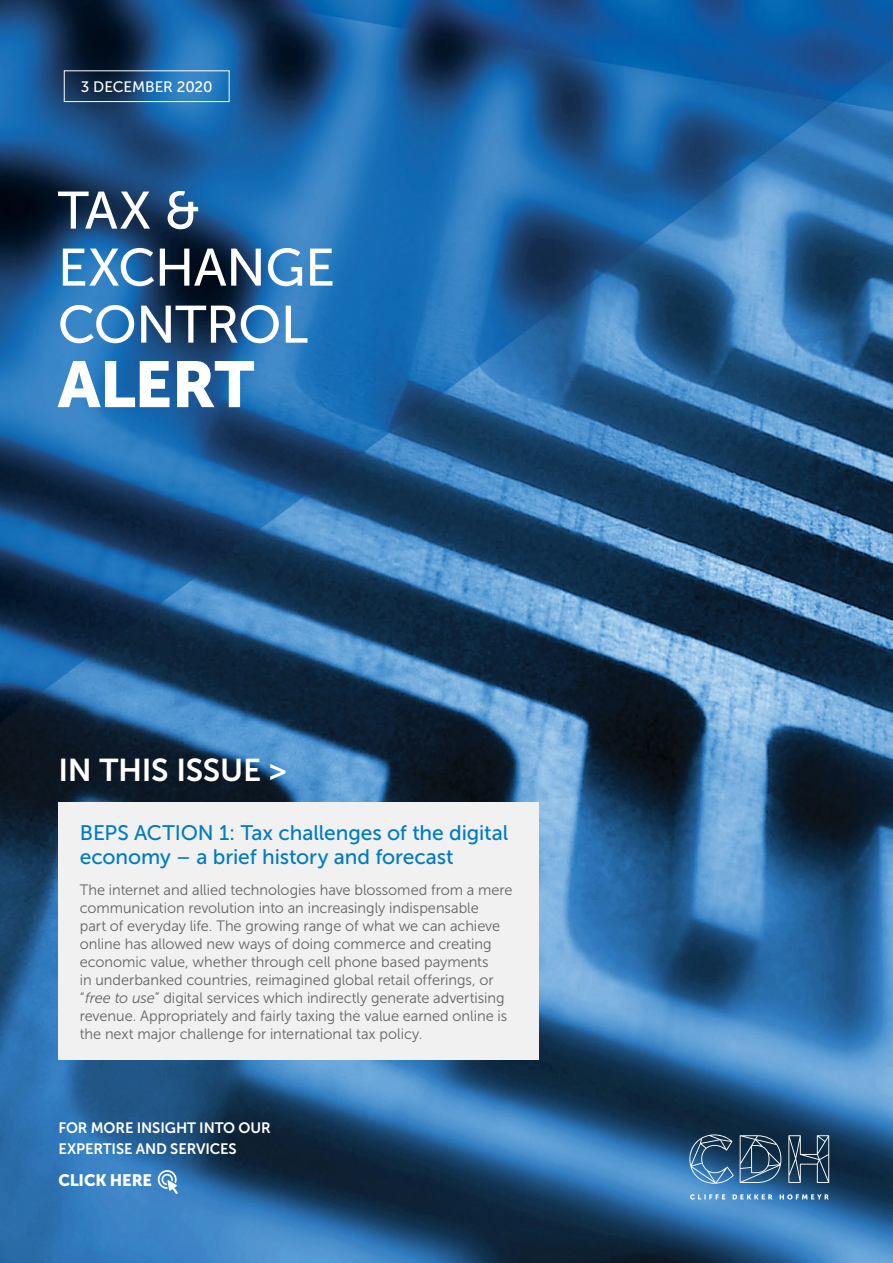
<style>
.page{position:relative;width:893px;height:1263px;background:#fff}
.page>*{position:absolute;margin:0;border:0;box-sizing:border-box;transform-origin:0 0}
.t1{font:64.5px "Museo Sans 900";letter-spacing:-.02em;color:#fff}
.t2{font:52.5px/57px "Museo Sans 500";letter-spacing:-.01em;color:#fff}
.t3{font:31.5px "Museo Sans 700";letter-spacing:-.01em;color:#fff}
.t4{font:21px/24px "Museo Sans 500";letter-spacing:-.005em;color:#007bc2}
.t5{font:16.5px "Museo Sans 900";letter-spacing:-.02em;color:#fff}
.t6{font:15.15px "Museo Sans 500";letter-spacing:-.01em;color:#fff}
.t7{font:15px/18px "Museo Sans 300";color:#636466}
.t8{font:15px/21px "Museo Sans 700";letter-spacing:-.01em;color:#fff}
.s1{font-style:italic}
</style>
<div class="page">
<img style="left:0;top:0;width:893px;height:1263px">
<div style="left:59px;top:803px;width:480px;height:257px;background:#f1f1f2"></div>
<svg style="left:158px;top:1170px;width:20px;height:24px"></svg>
<svg style="left:690px;top:1194px;width:139px;height:5px"></svg>
<svg style="left:689px;top:1134px;width:45px;height:50px;background:#416c93"></svg>
<svg style="left:740px;top:1135px;width:41px;height:48px;background:#3c5b75"></svg>
<svg style="left:788px;top:1135px;width:41px;height:48px;background:#3c556b"></svg>
<div style="left:64px;top:70px;width:166px;height:32px;border:1px solid #fff"></div>
<p class="t6" style="left:81px;top:78px;width:133px">3 DECEMBER 2020</p>
<h2 class="t2" style="left:58px;top:182px;width:279px">TAX &amp;<br>EXCHANGE<br>CONTROL</h2>
<h1 class="t1" style="left:58px;top:348px;width:198px">ALERT</h1>
<h3 class="t3" style="left:59px;top:752px;width:229px">IN THIS ISSUE &gt;</h3>
<h3 class="t4" style="left:80px;top:821px;width:430px">BEPS ACTION 1: Tax challenges of the digital economy – a brief history and forecast</h3>
<p class="t7" style="left:80px;top:881px;width:434px">The internet and allied technologies have blossomed from a mere communication revolution into an increasingly indispensable<br>part of everyday life. The growing range of what we can achieve online has allowed new ways of doing commerce and creating economic value, whether through cell phone based payments<br>in underbanked countries, reimagined global retail offerings, or “<span class="s1">free to use</span>” digital services which indirectly generate advertising revenue. Appropriately and fairly taxing the value earned online is the next major challenge for international tax policy.</p>
<p class="t8" style="left:59px;top:1117px;width:214px">FOR MORE INSIGHT INTO OUR<br>EXPERTISE AND SERVICES</p>
<p class="t5" style="left:59px;top:1171px;width:95px">CLICK HERE</p>
</div>
